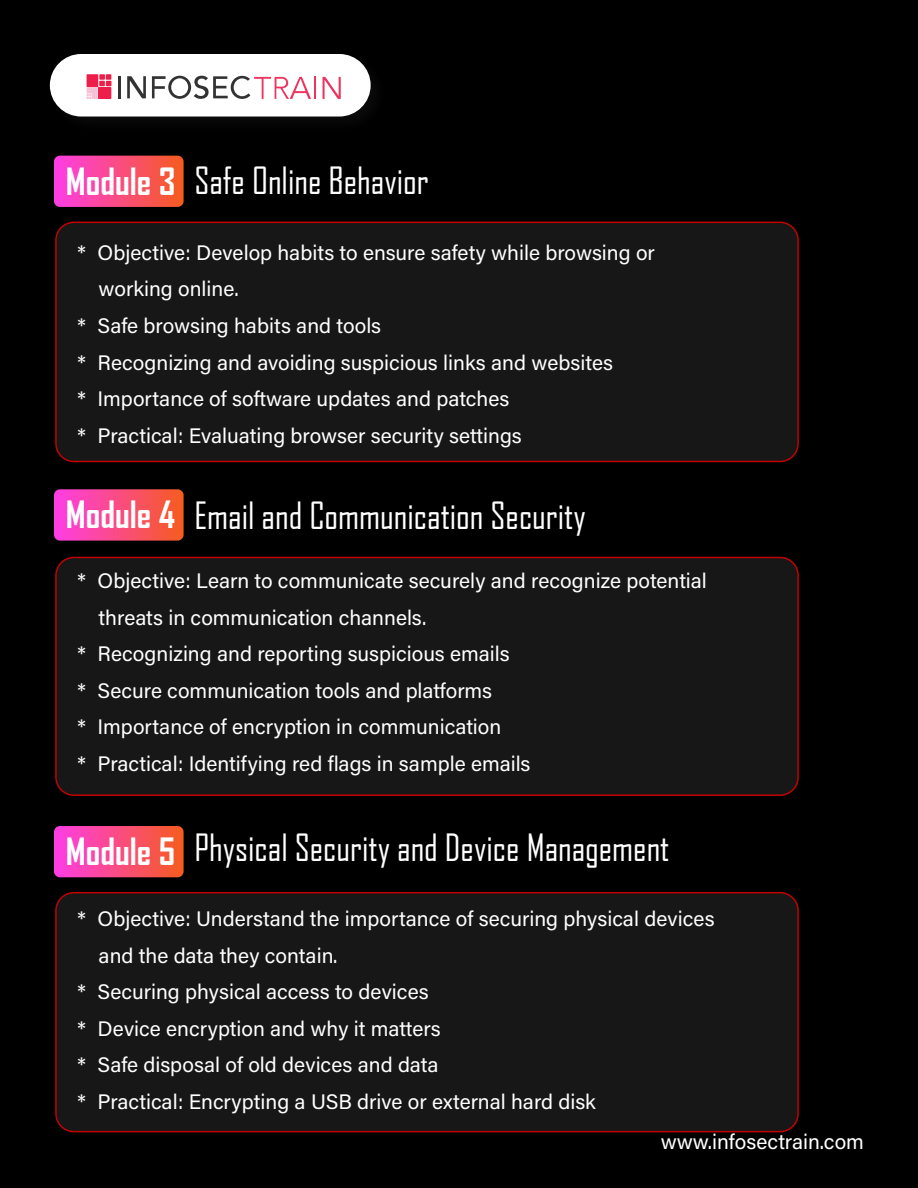
<style>
.page{position:relative;width:918px;height:1188px;background:#000}
.page>*{position:absolute;margin:0;border:0;box-sizing:border-box;transform-origin:0 0}
.t1{font:36px "Agency FB";color:#fff}
.t2{font:700 36px "Agency FB";color:#fff}
.t3{font:21px "Acumin Pro";color:#fff}
</style>
<div class="page">
<div style="left:50px;top:54px;width:321px;height:63px;background:#fff;border-radius:31px"></div>
<svg style="left:87px;top:74px;width:24px;height:25px"></svg>
<hr style="left:118px;top:76px;width:3px;height:22px;background:#323332">
<svg style="left:127px;top:76px;width:19px;height:22px"></svg>
<svg style="left:152px;top:76px;width:159px;height:23px"></svg>
<hr style="left:314px;top:77px;width:2px;height:22px;background:#ee335e">
<svg style="left:323px;top:77px;width:18px;height:22px"></svg>
<div style="left:56px;top:222px;width:742px;height:239px;background:#171717;border-radius:18px"></div>
<div style="left:55px;top:222px;width:744px;height:240px;border:2px solid #c20202;border-radius:18px"></div>
<div style="left:56px;top:557px;width:742px;height:238px;background:#171717;border-radius:18px"></div>
<div style="left:55px;top:557px;width:744px;height:239px;border:2px solid #c20202;border-radius:18px"></div>
<div style="left:56px;top:893px;width:742px;height:239px;background:#171717;border-radius:18px"></div>
<div style="left:55px;top:892px;width:744px;height:240px;border:2px solid #c20202;border-radius:18px"></div>
<svg style="left:54px;top:156px;width:130px;height:51px;background:#f74b80"></svg>
<svg style="left:54px;top:489px;width:130px;height:52px;background:#f44a7e"></svg>
<svg style="left:54px;top:826px;width:130px;height:51px;background:#f84b80"></svg>
<h1 class="t2" style="left:66px;top:159px;width:111px">Module 3</h1>
<h1 class="t1" style="left:194px;top:159px;width:236px">Safe Online Behavior</h1>
<p class="t3" style="left:77px;top:238px;width:579px">* Objective: Develop habits to ensure safety while browsing or</p>
<p class="t3" style="left:99px;top:274px;width:142px">working online.</p>
<p class="t3" style="left:77px;top:311px;width:305px">* Safe browsing habits and tools</p>
<p class="t3" style="left:77px;top:348px;width:537px">* Recognizing and avoiding suspicious links and websites</p>
<p class="t3" style="left:77px;top:384px;width:434px">* Importance of software updates and patches</p>
<p class="t3" style="left:77px;top:421px;width:446px">* Practical: Evaluating browser security settings</p>
<h1 class="t2" style="left:66px;top:492px;width:111px">Module 4</h1>
<h1 class="t1" style="left:194px;top:494px;width:393px">Email and Communication Security</h1>
<p class="t3" style="left:77px;top:566px;width:631px">* Objective: Learn to communicate securely and recognize potential</p>
<p class="t3" style="left:99px;top:603px;width:329px">threats in communication channels.</p>
<p class="t3" style="left:77px;top:639px;width:434px">* Recognizing and reporting suspicious emails</p>
<p class="t3" style="left:77px;top:676px;width:416px">* Secure communication tools and platforms</p>
<p class="t3" style="left:77px;top:712px;width:425px">* Importance of encryption in communication</p>
<p class="t3" style="left:77px;top:749px;width:455px">* Practical: Identifying red flags in sample emails</p>
<h1 class="t2" style="left:66px;top:829px;width:111px">Module 5</h1>
<h1 class="t1" style="left:194px;top:826px;width:477px">Physical Security and Device Management</h1>
<p class="t3" style="left:77px;top:904px;width:639px">* Objective: Understand the importance of securing physical devices</p>
<p class="t3" style="left:99px;top:941px;width:240px">and the data they contain.</p>
<p class="t3" style="left:77px;top:977px;width:353px">* Securing physical access to devices</p>
<p class="t3" style="left:77px;top:1014px;width:365px">* Device encryption and why it matters</p>
<p class="t3" style="left:77px;top:1051px;width:363px">* Safe disposal of old devices and data</p>
<p class="t3" style="left:77px;top:1087px;width:520px">* Practical: Encrypting a USB drive or external hard disk</p>
<p class="t3" style="left:661px;top:1128px;width:205px">www.infosectrain.com</p>
</div>
